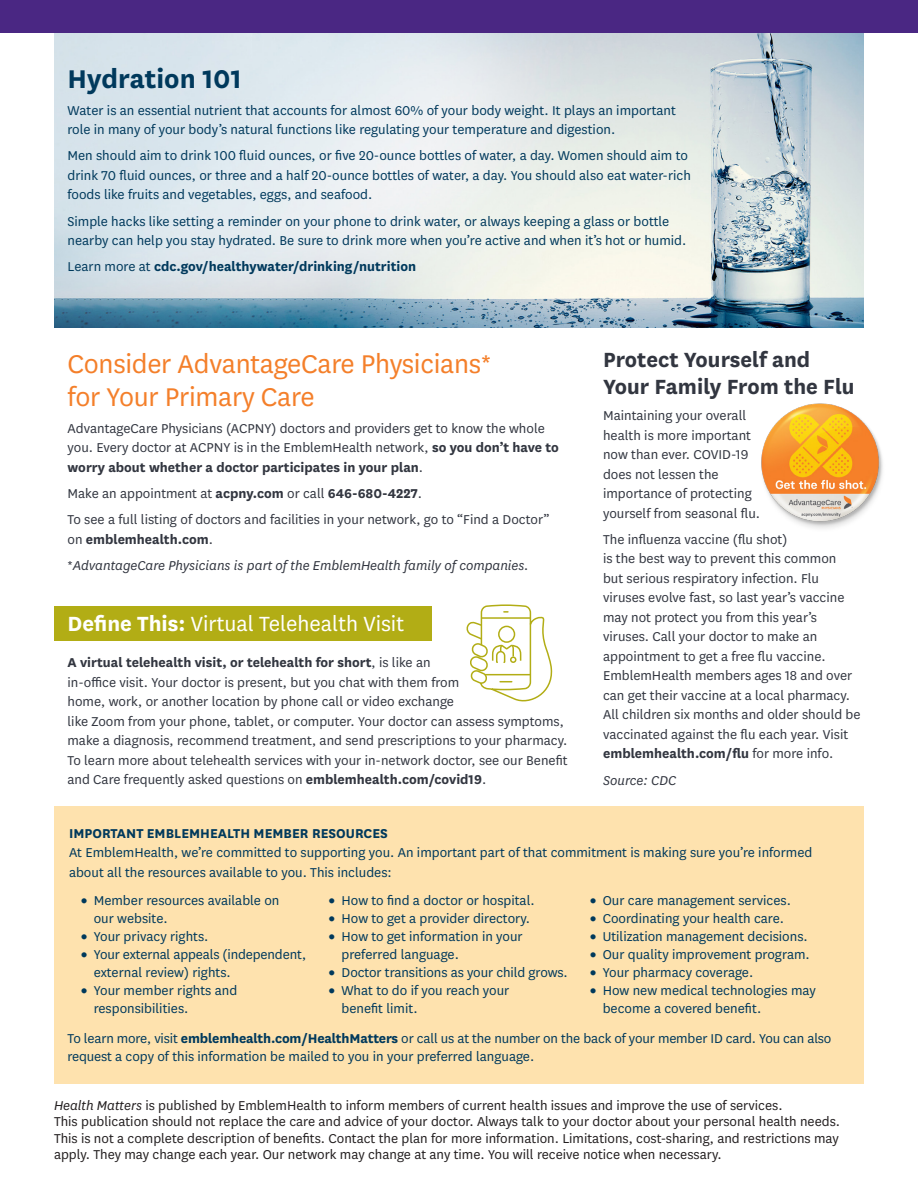
<style>
.page{position:relative;width:918px;height:1188px;background:#fff}
.page>*{position:absolute;margin:0;border:0;box-sizing:border-box;transform-origin:0 0}
.article_title_20pt{font:30px/33px "National";letter-spacing:-.01em;color:#f47f2a}
.article_title_20pt-2{font:700 30px "National";color:#00395c}
.article_title_16pt{font:700 24px/27px "National";color:#323640}
.article_title_16pt-2{font:24px "National";color:#fff}
.body_10pt{font:15px/18px "National";color:#00395c}
.body_10pt-2{font:15px/19.5px "National";color:#323640}
.t1{font:15px/16.5px "National";color:#231f20}
.body_10pt-3{font:italic 15px "National";color:#323640}
.body_10pt-4{font:700 15px "National";color:#00395c}
.article_subhead_11pt{font:700 15px "National";color:#00395c}
.s1{font-weight:400}
.s2{font-weight:700}
.s3{font-style:normal}
.s4{font-weight:900}
.s5{font-style:italic}
</style>
<div class="page">
<img style="left:761px;top:403px;width:122px;height:126px">
<div style="left:54px;top:607px;width:378px;height:34px;background:#b2ad15"></div>
<img style="left:54px;top:33px;width:810px;height:294px">
<div style="left:0;top:0;width:918px;height:33px;background:#4a2783"></div>
<div style="left:54px;top:807px;width:810px;height:277px;background:#fee2ae"></div>
<svg style="left:466px;top:604px;width:87px;height:98px"></svg>
<p class="article_title_20pt-2" style="left:68px;top:58px;width:176px">Hydration 101</p>
<p class="body_10pt" style="left:68px;top:100px;width:610px;line-height:19.5px">Water is an essential nutrient that accounts for almost 60% of your body weight. It plays an important role in many of your body’s natural functions like regulating your temperature and digestion.</p>
<p class="body_10pt" style="left:68px;top:145px;width:625px;line-height:19.5px">Men should aim to drink 100 fluid ounces, or five 20-ounce bottles of water, a day. Women should aim to drink 70 fluid ounces, or three and a half 20-ounce bottles of water, a day. You should also eat water-rich foods like fruits and vegetables, eggs, and seafood.</p>
<p class="body_10pt" style="left:68px;top:211px;width:620px;line-height:19.5px">Simple hacks like setting a reminder on your phone to drink water, or always keeping a glass or bottle nearby can help you stay hydrated. Be sure to drink more when you’re active and when it’s hot or humid.</p>
<p class="body_10pt-4" style="left:68px;top:256px;width:350px"><span class="s1">Learn more at</span> cdc.gov/healthywater/drinking/nutrition</p>
<p class="article_title_20pt" style="left:68px;top:346px;width:425px">Consider AdvantageCare Physicians* for Your Primary Care</p>
<p class="body_10pt-2" style="left:68px;top:418px;width:493px">AdvantageCare Physicians (ACPNY) doctors and providers get to know the whole you. Every doctor at ACPNY is in the EmblemHealth network, <span class="s2">so you don’t have to worry about whether a doctor participates in your plan</span>.</p>
<p class="body_10pt-2" style="left:68px;top:483px;width:356px">Make an appointment at <span class="s2">acpny.com</span> or call <span class="s2">646-680-4227</span>.</p>
<p class="body_10pt-2" style="left:68px;top:509px;width:483px">To see a full listing of doctors and facilities in your network, go to “Find a Doctor” on <span class="s2">emblemhealth.com</span>.</p>
<p class="body_10pt-3" style="left:68px;top:556px;width:463px"><span class="s3">*</span>AdvantageCare Physicians is part of the EmblemHealth family of companies.</p>
<p class="article_title_16pt-2" style="left:68px;top:608px;width:338px"><span class="s2">Define This:</span> Virtual Telehealth Visit</p>
<p class="body_10pt-2" style="left:68px;top:652px;width:502px"><span class="s2">A virtual telehealth visit, or telehealth for short</span>, is like an<br>in-office visit. Your doctor is present, but you chat with them from<br>home, work, or another location by phone call or video exchange<br>like Zoom from your phone, tablet, or computer. Your doctor can assess symptoms, make a diagnosis, recommend treatment, and send prescriptions to your pharmacy.<br>To learn more about telehealth services with your in-network doctor, see our Benefit and Care frequently asked questions on <span class="s2">emblemhealth.com/covid19</span>.</p>
<p class="article_title_16pt" style="left:603px;top:344px;width:253px">Protect Yourself and<br>Your Family From the Flu</p>
<p class="body_10pt-2" style="left:603px;top:405px;width:159px">Maintaining your overall health is more important now than ever. COVID-19 does not lessen the importance of protecting yourself from seasonal flu.</p>
<p class="body_10pt-2" style="left:603px;top:529px;width:259px">The influenza vaccine (flu shot)<br>is the best way to prevent this common<br>but serious respiratory infection. Flu viruses evolve fast, so last year’s vaccine may not protect you from this year’s viruses. Call your doctor to make an appointment to get a free flu vaccine.<br>EmblemHealth members ages 18 and over can get their vaccine at a local pharmacy.<br>All children six months and older should be vaccinated against the flu each year. Visit <span class="s2">emblemhealth.com/flu</span> for more info.</p>
<p class="body_10pt-3" style="left:603px;top:771px;width:75px">Source: CDC</p>
<p class="article_subhead_11pt" style="left:69px;top:823px;width:320px">IMPORTANT EMBLEMHEALTH MEMBER RESOURCES</p>
<p class="body_10pt" style="left:69px;top:842px;width:745px;line-height:19.5px">At EmblemHealth, we’re committed to supporting you. An important part of that commitment is making sure you’re informed about all the resources available to you. This includes:</p>
<p class="body_10pt" style="left:94px;top:891px;width:187px;text-indent:-13px"><span class="s4">•</span> Member resources available on our website.</p>
<p class="body_10pt" style="left:81px;top:927px;width:129px"><span class="s4">•</span> Your privacy rights.</p>
<p class="body_10pt" style="left:94px;top:945px;width:214px;text-indent:-13px"><span class="s4">•</span> Your external appeals (independent, external review) rights.</p>
<p class="body_10pt" style="left:94px;top:981px;width:145px;text-indent:-13px"><span class="s4">•</span> Your member rights and responsibilities.</p>
<p class="body_10pt" style="left:329px;top:891px;width:208px"><span class="s4">•</span> How to find a doctor or hospital.</p>
<p class="body_10pt" style="left:329px;top:909px;width:203px"><span class="s4">•</span> How to get a provider directory.</p>
<p class="body_10pt" style="left:341px;top:927px;width:183px;text-indent:-13px"><span class="s4">•</span> How to get information in your preferred language.</p>
<p class="body_10pt" style="left:329px;top:963px;width:241px"><span class="s4">•</span> Doctor transitions as your child grows.</p>
<p class="body_10pt" style="left:341px;top:981px;width:169px;text-indent:-13px"><span class="s4">•</span> What to do if you reach your benefit limit.</p>
<p class="body_10pt" style="left:590px;top:891px;width:202px"><span class="s4">•</span> Our care management services.</p>
<p class="body_10pt" style="left:590px;top:909px;width:196px"><span class="s4">•</span> Coordinating your health care.</p>
<p class="body_10pt" style="left:590px;top:927px;width:219px"><span class="s4">•</span> Utilization management decisions.</p>
<p class="body_10pt" style="left:590px;top:945px;width:221px"><span class="s4">•</span> Our quality improvement program.</p>
<p class="body_10pt" style="left:590px;top:963px;width:165px"><span class="s4">•</span> Your pharmacy coverage.</p>
<p class="body_10pt" style="left:603px;top:981px;width:215px;text-indent:-13px"><span class="s4">•</span> How new medical technologies may become a covered benefit.</p>
<p class="body_10pt" style="left:68px;top:1029px;width:766px">To learn more, visit <span class="s2">emblemhealth.com/HealthMatters</span> or call us at the number on the back of your member ID card. You can also request a copy of this information be mailed to you in your preferred language.</p>
<p class="t1" style="left:54px;top:1096px;width:788px"><span class="s5">Health Matters</span> is published by EmblemHealth to inform members of current health issues and improve the use of services.<br>This publication should not replace the care and advice of your doctor. Always talk to your doctor about your personal health needs.<br>This is not a complete description of benefits. Contact the plan for more information. Limitations, cost-sharing, and restrictions may apply. They may change each year. Our network may change at any time. You will receive notice when necessary.</p>
</div>
